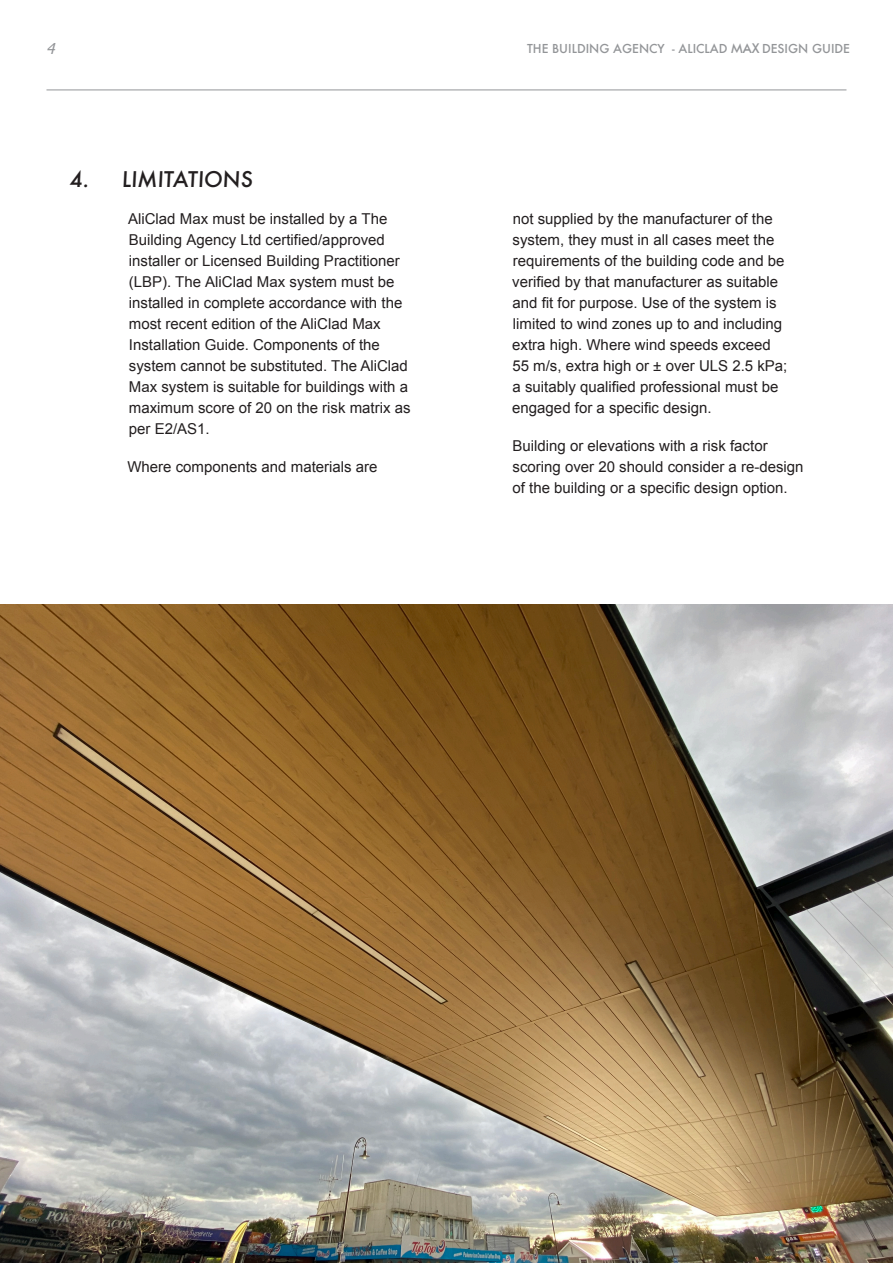
<style>
.page{position:relative;width:893px;height:1263px;background:#fff}
.page>*{position:absolute;margin:0;border:0;box-sizing:border-box;transform-origin:0 0}
.t1{font:500 21px "Futura";color:#231f20}
.Technical_Paragraph{font:15px/21px "Arial";color:#231f20}
.t2{font:italic 15px "Tahoma";color:#939598}
.t3{font:500 12px "Futura";color:#939598}
.s1{font-family:"Futura BT";font-size:13.5px}
.s2{font-style:inherit}
</style>
<div class="page">
<hr style="left:46px;top:90px;width:800px;height:1px;background:#939598">
<img style="left:0;top:605px;width:893px;height:658px">
<p class="t2" style="left:46px;top:38px;width:15px">4</p>
<p class="t3" style="left:527px;top:41px;width:324px">THE BUILDING AGENCY - ALICLAD <span class="s1">MAX</span> DESIGN GUIDE</p>
<p class="t1" style="left:69px;top:165px;width:186px">4. LIMITATIONS</p>
<p class="Technical_Paragraph" style="left:128px;top:208px;width:284px">AliClad <span class="s2">Max</span> must be installed by a The Building Agency Ltd certified/approved installer or Licensed Building Practitioner (LBP). The AliClad <span class="s2">Max</span> system must be installed in complete accordance with the most recent edition of the AliClad <span class="s2">Max </span>Installation Guide. Components of the system cannot be substituted. The AliClad <span class="s2">Max</span> system is suitable for buildings with a maximum score of 20 on the risk matrix as per E2/AS1.</p>
<p class="Technical_Paragraph" style="left:127px;top:456px;width:252px">Where components and materials are</p>
<p class="Technical_Paragraph" style="left:512px;top:208px;width:277px">not supplied by the manufacturer of the system, they must in all cases meet the requirements of the building code and be verified by that manufacturer as suitable and fit for purpose. Use of the system is limited to wind zones up to and including extra high. Where wind speeds exceed 55 m/s, extra high or ± over ULS 2.5 kPa; a suitably qualified professional must be engaged for a specific design.</p>
<p class="Technical_Paragraph" style="left:512px;top:435px;width:292px">Building or elevations with a risk factor scoring over 20 should consider a re-design of the building or a specific design option.</p>
</div>
